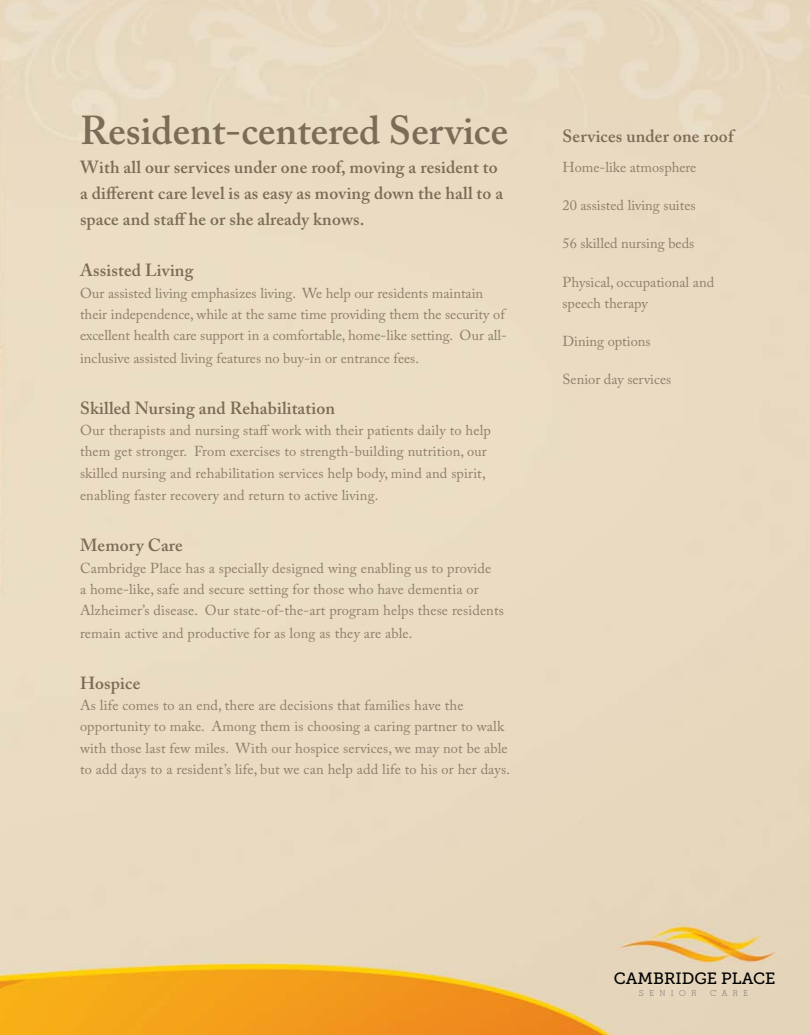
<style>
.page{position:relative;width:810px;height:1035px;background:#eadac1}
.page>*{position:absolute;margin:0;border:0;box-sizing:border-box;transform-origin:0 0}
.t1{font:600 40px "Adobe Caslon Pro";color:#7b6b57}
.t2{font:600 17.5px/26.2px "Adobe Caslon Pro";letter-spacing:.01em;color:#7b6b57}
.t3{font:16.25px "Museo Slab 500";color:#000}
.t4{font:14.38px/21.6px "Adobe Caslon Pro";letter-spacing:.01em;color:#8e7e6c}
.t5{font:300 8.12px "Stymie BT";letter-spacing:.7em;color:#727273}
</style>
<div class="page">
<h1 class="t1" style="left:80px;top:107px;width:430px">Resident-centered Service</h1>
<p class="t2" style="left:80px;top:153px;width:425px">With all our services under one roof, moving a resident to a different care level is as easy as moving down the hall to a space and staff he or she already knows.</p>
<p class="t2" style="left:80px;top:257px;width:115px">Assisted Living</p>
<p class="t4" style="left:80px;top:282px;width:429px">Our assisted living emphasizes living. We help our residents maintain their independence, while at the same time providing them the security of excellent health care support in a comfortable, home-like setting. Our all&shy;inclusive assisted living features no buy-in or entrance fees.</p>
<p class="t2" style="left:80px;top:395px;width:257px">Skilled Nursing and Rehabilitation</p>
<p class="t4" style="left:80px;top:419px;width:412px">Our therapists and nursing staff work with their patients daily to help them get stronger. From exercises to strength-building nutrition, our skilled nursing and rehabilitation services help body, mind and spirit, enabling faster recovery and return to active living.</p>
<p class="t2" style="left:80px;top:532px;width:104px">Memory Care</p>
<p class="t4" style="left:80px;top:557px;width:425px">Cambridge Place has a specially designed wing enabling us to provide<br>a home-like, safe and secure setting for those who have dementia or Alzheimer’s disease. Our state-of-the-art program helps these residents remain active and productive for as long as they are able.</p>
<p class="t2" style="left:80px;top:670px;width:62px">Hospice</p>
<p class="t4" style="left:80px;top:694px;width:431px;line-height:21.2px">As life comes to an end, there are decisions that families have the opportunity to make. Among them is choosing a caring partner to walk with those last few miles. With our hospice services, we may not be able to add days to a resident’s life, but we can help add life to his or her days.</p>
<p class="t2" style="left:562px;top:123px;width:173px">Services under one roof</p>
<p class="t4" style="left:562px;top:156px;width:135px">Home-like atmosphere</p>
<p class="t4" style="left:562px;top:195px;width:135px">20 assisted living suites</p>
<p class="t4" style="left:562px;top:233px;width:133px">56 skilled nursing beds</p>
<p class="t4" style="left:562px;top:271px;width:153px;line-height:21.2px">Physical, occupational and speech therapy</p>
<p class="t4" style="left:562px;top:330px;width:90px">Dining options</p>
<p class="t4" style="left:562px;top:368px;width:110px">Senior day services</p>
<p class="t3" style="left:614px;top:969px;width:163px">CAMBRIDGE PLACE</p>
<p class="t5" style="left:639px;top:988px;width:59px">SENIOR</p>
<p class="t5" style="left:710px;top:988px;width:39px">CARE</p>
</div>
